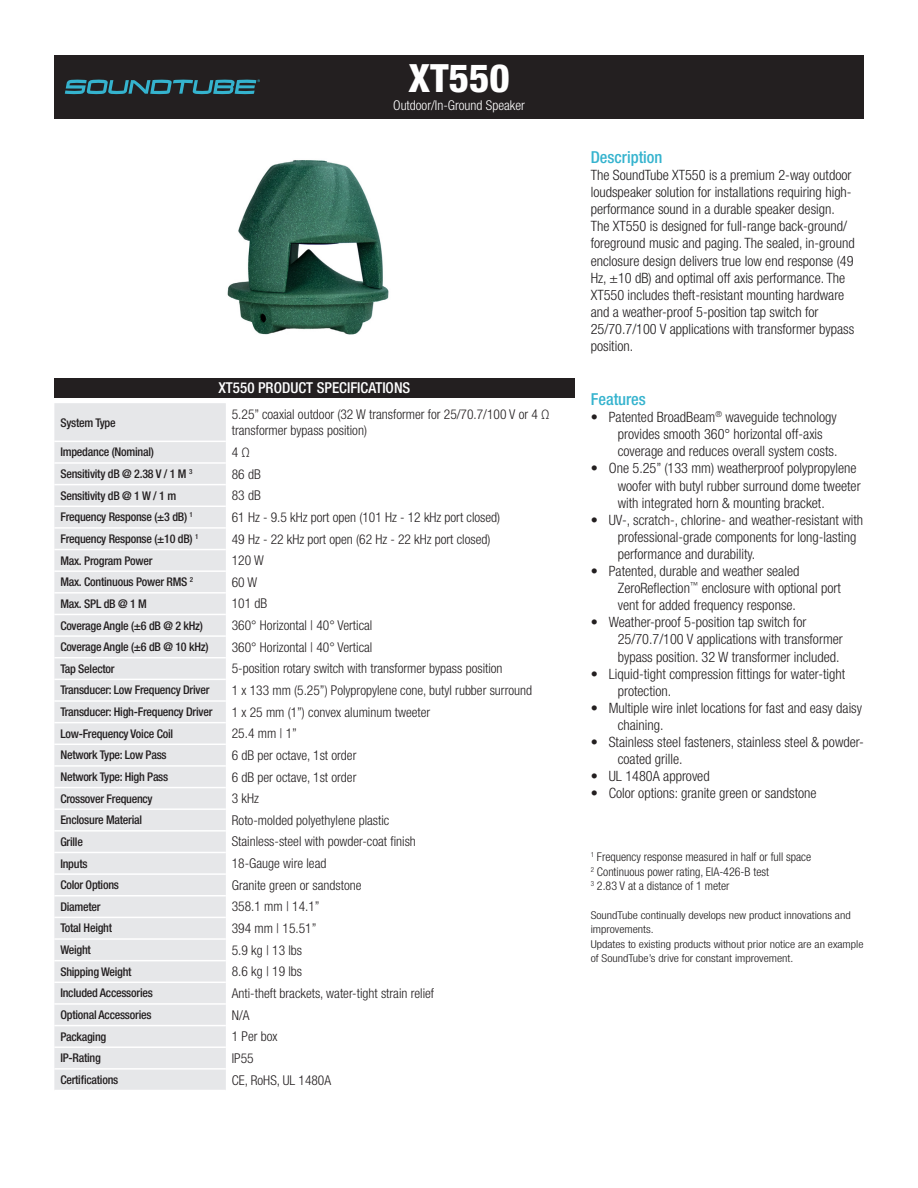
<style>
.page{position:relative;width:918px;height:1188px;background:#fff}
.page>*{position:absolute;margin:0;border:0;box-sizing:border-box;transform-origin:0 0}
.t1{font:800 condensed 39px "Helvetica Neue LT Std";color:#fff}
.t2{font:500 condensed 16.5px "Helvetica Neue LT Std";color:#35b3ce}
.t3{font:500 condensed 15px "Helvetica Neue LT Std";color:#fff}
.t4{font:300 condensed 14.25px/17.1px "Helvetica Neue LT Std";color:#231f20}
.t5{font:300 condensed 14.25px/17.1px "Helvetica Neue LT Std";color:#201d1e}
.t6{font:300 condensed 13.5px/16.5px "Helvetica Neue LT Std";color:#231f20}
.t7{font:300 condensed 13.5px "Helvetica Neue LT Std";color:#fff}
.t8{font:500 condensed 12px "Helvetica Neue LT Std";letter-spacing:-.02em;color:#231f20}
.t9{font:300 condensed 12px "Helvetica Neue LT Std";color:#201d1e}
.t10{font:300 condensed 10.8px/14.4px "Helvetica Neue LT Std";color:#201d1e;scale:1.11 1}
</style>
<div class="page">
<div style="left:54px;top:55px;width:810px;height:64px;background:#231f20"></div>
<div style="left:54px;top:378px;width:521px;height:19px;background:#231f20"></div>
<div style="left:54px;top:403px;width:172px;height:687px;background:#e6e7e9"></div>
<hr style="left:54px;top:441px;width:172px;height:1px;background:#fff">
<hr style="left:54px;top:462px;width:172px;height:2px;background:#fff">
<hr style="left:54px;top:484px;width:172px;height:1px;background:#fff">
<hr style="left:54px;top:506px;width:172px;height:1px;background:#fff">
<hr style="left:54px;top:527px;width:172px;height:2px;background:#fff">
<hr style="left:54px;top:549px;width:172px;height:1px;background:#fff">
<hr style="left:54px;top:570px;width:172px;height:2px;background:#fff">
<hr style="left:54px;top:592px;width:172px;height:2px;background:#fff">
<hr style="left:54px;top:614px;width:172px;height:1px;background:#fff">
<hr style="left:54px;top:635px;width:172px;height:2px;background:#fff">
<hr style="left:54px;top:657px;width:172px;height:1px;background:#fff">
<hr style="left:54px;top:679px;width:172px;height:1px;background:#fff">
<hr style="left:54px;top:700px;width:172px;height:2px;background:#fff">
<hr style="left:54px;top:722px;width:172px;height:1px;background:#fff">
<hr style="left:54px;top:744px;width:172px;height:1px;background:#fff">
<hr style="left:54px;top:765px;width:172px;height:2px;background:#fff">
<hr style="left:54px;top:787px;width:172px;height:1px;background:#fff">
<hr style="left:54px;top:808px;width:172px;height:2px;background:#fff">
<hr style="left:54px;top:830px;width:172px;height:2px;background:#fff">
<hr style="left:54px;top:852px;width:172px;height:1px;background:#fff">
<hr style="left:54px;top:873px;width:172px;height:2px;background:#fff">
<hr style="left:54px;top:895px;width:172px;height:2px;background:#fff">
<hr style="left:54px;top:917px;width:172px;height:1px;background:#fff">
<hr style="left:54px;top:938px;width:172px;height:2px;background:#fff">
<hr style="left:54px;top:960px;width:172px;height:1px;background:#fff">
<hr style="left:54px;top:982px;width:172px;height:1px;background:#fff">
<hr style="left:54px;top:1003px;width:172px;height:2px;background:#fff">
<hr style="left:54px;top:1025px;width:172px;height:1px;background:#fff">
<hr style="left:54px;top:1046px;width:172px;height:2px;background:#fff">
<hr style="left:54px;top:1068px;width:172px;height:2px;background:#fff">
<svg style="left:65px;top:79px;width:195px;height:15px"></svg>
<img style="left:227px;top:160px;width:162px;height:175px">
<p class="t1" style="left:408px;top:54px;width:103px">XT550</p>
<p class="t7" style="left:393px;top:97px;width:133px">Outdoor/In-Ground Speaker</p>
<p class="t3" style="left:218px;top:378px;width:193px">XT550 PRODUCT SPECIFICATIONS</p>
<p class="t8" style="left:60px;top:415px;width:57px">System Type</p>
<p class="t6" style="left:232px;top:406px;width:319px">5.25” coaxial outdoor (32 W transformer for 25/70.7/100 V or 4 Ω transformer bypass position)</p>
<p class="t8" style="left:60px;top:445px;width:95px">Impedance (Nominal)</p>
<p class="t6" style="left:232px;top:444px;width:20px">4 Ω</p>
<p class="t8" style="left:60px;top:467px;width:134px">Sensitivity dB @ 2.38 V / 1 M <sup>3</sup></p>
<p class="t6" style="left:232px;top:465px;width:30px">86 dB</p>
<p class="t8" style="left:60px;top:488px;width:117px">Sensitivity dB @ 1 W / 1 m</p>
<p class="t6" style="left:232px;top:487px;width:30px">83 dB</p>
<p class="t8" style="left:60px;top:510px;width:134px">Frequency Response (±3 dB) <sup>1</sup></p>
<p class="t6" style="left:232px;top:509px;width:270px">61 Hz - 9.5 kHz port open (101 Hz - 12 kHz port closed)</p>
<p class="t8" style="left:60px;top:532px;width:140px">Frequency Response (±10 dB) <sup>1</sup></p>
<p class="t6" style="left:232px;top:530px;width:260px">49 Hz - 22 kHz port open (62 Hz - 22 kHz port closed)</p>
<p class="t8" style="left:60px;top:553px;width:94px">Max. Program Power</p>
<p class="t6" style="left:232px;top:552px;width:33px">120 W</p>
<p class="t8" style="left:60px;top:575px;width:134px">Max. Continuous Power RMS <sup>2</sup></p>
<p class="t6" style="left:232px;top:574px;width:27px">60 W</p>
<p class="t8" style="left:60px;top:597px;width:88px">Max. SPL dB @ 1 M</p>
<p class="t6" style="left:232px;top:595px;width:37px">101 dB</p>
<p class="t8" style="left:60px;top:618px;width:144px">Coverage Angle (±6 dB @ 2 kHz)</p>
<p class="t6" style="left:232px;top:617px;width:142px">360° Horizontal | 40° Vertical</p>
<p class="t8" style="left:60px;top:640px;width:150px">Coverage Angle (±6 dB @ 10 kHz)</p>
<p class="t6" style="left:232px;top:639px;width:142px">360° Horizontal | 40° Vertical</p>
<p class="t8" style="left:60px;top:661px;width:56px">Tap Selector</p>
<p class="t6" style="left:232px;top:660px;width:272px">5-position rotary switch with transformer bypass position</p>
<p class="t8" style="left:60px;top:683px;width:151px">Transducer: Low Frequency Driver</p>
<p class="t6" style="left:232px;top:682px;width:302px">1 x 133 mm (5.25”) Polypropylene cone, butyl rubber surround</p>
<p class="t8" style="left:60px;top:705px;width:154px">Transducer: High-Frequency Driver</p>
<p class="t6" style="left:232px;top:704px;width:200px">1 x 25 mm (1”) convex aluminum tweeter</p>
<p class="t8" style="left:60px;top:726px;width:114px">Low-Frequency Voice Coil</p>
<p class="t6" style="left:232px;top:725px;width:67px">25.4 mm | 1”</p>
<p class="t8" style="left:60px;top:748px;width:108px">Network Type: Low Pass</p>
<p class="t6" style="left:232px;top:747px;width:126px">6 dB per octave, 1st order</p>
<p class="t8" style="left:60px;top:770px;width:109px">Network Type: High Pass</p>
<p class="t6" style="left:232px;top:768px;width:126px">6 dB per octave, 1st order</p>
<p class="t8" style="left:60px;top:791px;width:94px">Crossover Frequency</p>
<p class="t6" style="left:232px;top:790px;width:28px">3 kHz</p>
<p class="t8" style="left:60px;top:813px;width:83px">Enclosure Material</p>
<p class="t6" style="left:232px;top:812px;width:159px">Roto-molded polyethylene plastic</p>
<p class="t8" style="left:60px;top:835px;width:24px">Grille</p>
<p class="t6" style="left:232px;top:833px;width:186px">Stainless-steel with powder-coat finish</p>
<p class="t8" style="left:60px;top:856px;width:29px">Inputs</p>
<p class="t6" style="left:232px;top:855px;width:96px">18-Gauge wire lead</p>
<p class="t8" style="left:60px;top:878px;width:60px">Color Options</p>
<p class="t6" style="left:232px;top:877px;width:131px">Granite green or sandstone</p>
<p class="t8" style="left:60px;top:899px;width:42px">Diameter</p>
<p class="t6" style="left:232px;top:898px;width:89px">358.1 mm | 14.1”</p>
<p class="t8" style="left:60px;top:921px;width:53px">Total Height</p>
<p class="t6" style="left:232px;top:920px;width:86px">394 mm | 15.51”</p>
<p class="t8" style="left:60px;top:943px;width:32px">Weight</p>
<p class="t6" style="left:232px;top:942px;width:72px">5.9 kg | 13 lbs</p>
<p class="t8" style="left:60px;top:964px;width:73px">Shipping Weight</p>
<p class="t6" style="left:232px;top:963px;width:72px">8.6 kg | 19 lbs</p>
<p class="t8" style="left:60px;top:986px;width:94px">Included Accessories</p>
<p class="t6" style="left:232px;top:985px;width:204px">Anti-theft brackets, water-tight strain relief</p>
<p class="t8" style="left:60px;top:1008px;width:93px">Optional Accessories</p>
<p class="t6" style="left:232px;top:1006px;width:19px">N/A</p>
<p class="t8" style="left:60px;top:1029px;width:47px">Packaging</p>
<p class="t6" style="left:232px;top:1028px;width:47px">1 Per box</p>
<p class="t8" style="left:60px;top:1051px;width:42px">IP-Rating</p>
<p class="t6" style="left:232px;top:1050px;width:23px">IP55</p>
<p class="t8" style="left:60px;top:1073px;width:60px">Certifications</p>
<p class="t6" style="left:232px;top:1071px;width:101px">CE, RoHS, UL 1480A</p>
<p class="t2" style="left:591px;top:147px;width:73px">Description</p>
<p class="t5" style="left:591px;top:166px;width:265px">The SoundTube XT550 is a premium 2-way outdoor loudspeaker solution for installations requiring high&shy;performance sound in a durable speaker design.<br>The XT550 is designed for full-range back-ground/ foreground music and paging. The sealed, in-ground enclosure design delivers true low end response (49<br>Hz, ±10 dB) and optimal off axis performance. The XT550 includes theft-resistant mounting hardware and a weather-proof 5-position tap switch for 25/70.7/100 V applications with transformer bypass position.</p>
<p class="t2" style="left:591px;top:389px;width:57px">Features</p>
<p class="t4" style="left:618px;top:408px;width:221px;text-indent:-27px">• Patented BroadBeam<sup>®</sup> waveguide technology provides smooth 360° horizontal off-axis coverage and reduces overall system costs.</p>
<p class="t4" style="left:618px;top:460px;width:244px;text-indent:-27px">• One 5.25” (133 mm) weatherproof polypropylene woofer with butyl rubber surround dome tweeter with integrated horn &amp; mounting bracket.</p>
<p class="t4" style="left:618px;top:511px;width:247px;text-indent:-27px">• UV-, scratch-, chlorine- and weather-resistant with professional-grade components for long-lasting performance and durability.</p>
<p class="t4" style="left:618px;top:562px;width:225px;text-indent:-27px">• Patented, durable and weather sealed<br>ZeroReflection<sup>™</sup> enclosure with optional port vent for added frequency response.</p>
<p class="t4" style="left:618px;top:614px;width:227px;text-indent:-27px">• Weather-proof 5-position tap switch for<br>25/70.7/100 V applications with transformer bypass position. 32 W transformer included.</p>
<p class="t4" style="left:618px;top:665px;width:229px;text-indent:-27px">• Liquid-tight compression fittings for water-tight protection.</p>
<p class="t4" style="left:618px;top:699px;width:246px;text-indent:-27px">• Multiple wire inlet locations for fast and easy daisy chaining.</p>
<p class="t4" style="left:618px;top:733px;width:248px;text-indent:-27px">• Stainless steel fasteners, stainless steel &amp; powder&shy;coated grille.</p>
<p class="t4" style="left:591px;top:768px;width:120px">• UL 1480A approved</p>
<p class="t4" style="left:591px;top:785px;width:227px">• Color options: granite green or sandstone</p>
<p class="t9" style="left:591px;top:850px;width:222px"><sup>1</sup> Frequency response measured in half or full space</p>
<p class="t9" style="left:591px;top:865px;width:180px"><sup>2</sup> Continuous power rating, EIA-426-B test</p>
<p class="t9" style="left:591px;top:879px;width:140px"><sup>3</sup> 2.83 V at a distance of 1 meter</p>
<p class="t10" style="left:591px;top:908px;width:236px">SoundTube continually develops new product innovations and improvements.</p>
<p class="t10" style="left:591px;top:937px;width:247px">Updates to existing products without prior notice are an example of SoundTube’s drive for constant improvement.</p>
</div>
